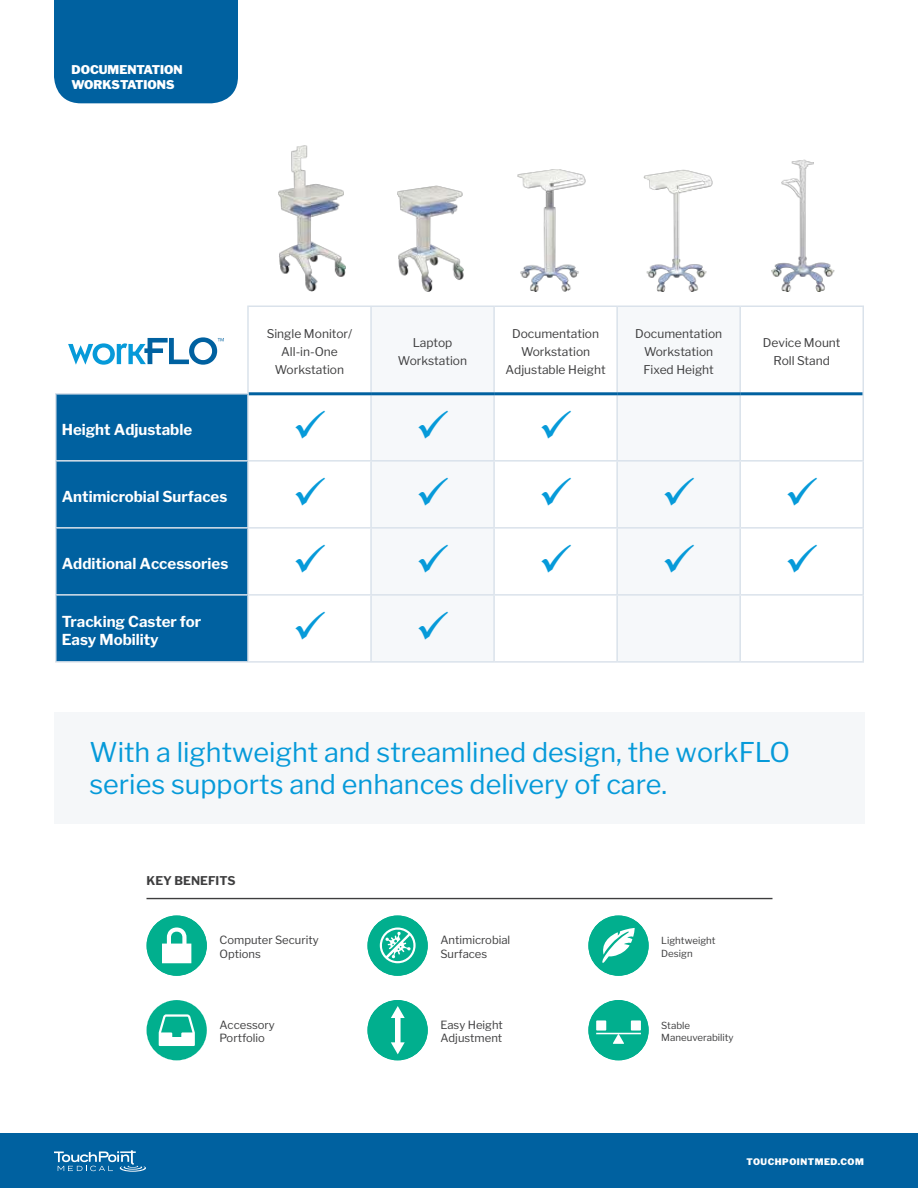
<style>
.page{position:relative;width:918px;height:1188px;background:#fff}
.page>*{position:absolute;margin:0;border:0;box-sizing:border-box;transform-origin:0 0}
.t1{font:27px/32.4px "Libre Franklin";color:#069ad9}
.t2{font:700 15px/18px "Libre Franklin";color:#fff}
.t3{font:12px/18px "Libre Franklin";color:#3e3e3f;text-align:center}
.t4{font:900 12px/14.4px "Libre Franklin";color:#fff}
.t5{font:700 12px "Libre Franklin";color:#3e3e3f}
.t6{font:11.25px/13.5px "Libre Franklin";color:#3e3e3f}
.t7{font:9.75px/12.5px "Libre Franklin";color:#3e3e3f}
.t8{font:900 9px "Libre Franklin";letter-spacing:.06em;color:#fff}
</style>
<div class="page">
<div style="left:0;top:1134px;width:917px;height:54px;background:#0061a0"></div>
<svg style="left:54px;top:1150px;width:92px;height:22px"></svg>
<div style="left:54px;top:0;width:184px;height:103px;background:#0061a0"></div>
<svg style="left:68px;top:337px;width:156px;height:28px"></svg>
<div style="left:57px;top:395px;width:190px;height:266px;background:#0061a0"></div>
<hr style="left:247px;top:307px;width:2px;height:86px;background:#dae2eb">
<hr style="left:370px;top:307px;width:2px;height:85px;background:#dae2eb">
<hr style="left:493px;top:307px;width:2px;height:85px;background:#dae2eb">
<hr style="left:616px;top:307px;width:2px;height:85px;background:#dae2eb">
<hr style="left:739px;top:307px;width:2px;height:85px;background:#dae2eb">
<hr style="left:247px;top:395px;width:2px;height:65px;background:#dae2eb">
<hr style="left:370px;top:395px;width:2px;height:65px;background:#dae2eb">
<hr style="left:493px;top:395px;width:2px;height:65px;background:#dae2eb">
<hr style="left:616px;top:395px;width:2px;height:65px;background:#dae2eb">
<hr style="left:739px;top:395px;width:2px;height:65px;background:#dae2eb">
<hr style="left:247px;top:462px;width:2px;height:65px;background:#dae2eb">
<hr style="left:370px;top:462px;width:2px;height:65px;background:#dae2eb">
<hr style="left:493px;top:462px;width:2px;height:65px;background:#dae2eb">
<hr style="left:616px;top:462px;width:2px;height:65px;background:#dae2eb">
<hr style="left:739px;top:462px;width:2px;height:65px;background:#dae2eb">
<hr style="left:247px;top:529px;width:2px;height:65px;background:#dae2eb">
<hr style="left:370px;top:529px;width:2px;height:65px;background:#dae2eb">
<hr style="left:493px;top:529px;width:2px;height:65px;background:#dae2eb">
<hr style="left:616px;top:529px;width:2px;height:65px;background:#dae2eb">
<hr style="left:739px;top:529px;width:2px;height:65px;background:#dae2eb">
<hr style="left:247px;top:596px;width:2px;height:65px;background:#dae2eb">
<hr style="left:370px;top:596px;width:2px;height:65px;background:#dae2eb">
<hr style="left:493px;top:596px;width:2px;height:65px;background:#dae2eb">
<hr style="left:616px;top:596px;width:2px;height:65px;background:#dae2eb">
<hr style="left:739px;top:596px;width:2px;height:65px;background:#dae2eb">
<hr style="left:247px;top:306px;width:124px;height:1px;background:#dae2eb">
<hr style="left:371px;top:306px;width:123px;height:1px;background:#dae2eb">
<hr style="left:494px;top:306px;width:123px;height:1px;background:#dae2eb">
<hr style="left:617px;top:306px;width:123px;height:1px;background:#dae2eb">
<hr style="left:740px;top:306px;width:124px;height:1px;background:#dae2eb">
<hr style="left:863px;top:307px;width:1px;height:87px;background:#dae2eb">
<hr style="left:55px;top:395px;width:2px;height:65px;background:#dae2eb">
<hr style="left:863px;top:394px;width:1px;height:66px;background:#dae2eb">
<hr style="left:55px;top:460px;width:193px;height:2px;background:#dae2eb">
<hr style="left:55px;top:462px;width:2px;height:65px;background:#dae2eb">
<hr style="left:248px;top:460px;width:123px;height:2px;background:#dae2eb">
<hr style="left:371px;top:460px;width:123px;height:2px;background:#dae2eb">
<hr style="left:494px;top:460px;width:123px;height:2px;background:#dae2eb">
<hr style="left:617px;top:460px;width:123px;height:2px;background:#dae2eb">
<hr style="left:740px;top:460px;width:124px;height:2px;background:#dae2eb">
<hr style="left:863px;top:462px;width:1px;height:65px;background:#dae2eb">
<hr style="left:55px;top:527px;width:193px;height:2px;background:#dae2eb">
<hr style="left:55px;top:529px;width:2px;height:65px;background:#dae2eb">
<hr style="left:248px;top:527px;width:123px;height:2px;background:#dae2eb">
<hr style="left:371px;top:527px;width:123px;height:2px;background:#dae2eb">
<hr style="left:494px;top:527px;width:123px;height:2px;background:#dae2eb">
<hr style="left:617px;top:527px;width:123px;height:2px;background:#dae2eb">
<hr style="left:740px;top:527px;width:124px;height:2px;background:#dae2eb">
<hr style="left:863px;top:529px;width:1px;height:65px;background:#dae2eb">
<hr style="left:55px;top:594px;width:193px;height:2px;background:#dae2eb">
<hr style="left:55px;top:596px;width:2px;height:65px;background:#dae2eb">
<hr style="left:248px;top:594px;width:123px;height:2px;background:#dae2eb">
<hr style="left:371px;top:594px;width:123px;height:2px;background:#dae2eb">
<hr style="left:494px;top:594px;width:123px;height:2px;background:#dae2eb">
<hr style="left:617px;top:594px;width:123px;height:2px;background:#dae2eb">
<hr style="left:740px;top:594px;width:124px;height:2px;background:#dae2eb">
<hr style="left:863px;top:596px;width:1px;height:65px;background:#dae2eb">
<hr style="left:55px;top:661px;width:193px;height:2px;background:#dae2eb">
<hr style="left:248px;top:661px;width:123px;height:2px;background:#dae2eb">
<hr style="left:371px;top:661px;width:123px;height:2px;background:#dae2eb">
<hr style="left:494px;top:661px;width:123px;height:2px;background:#dae2eb">
<hr style="left:617px;top:661px;width:123px;height:2px;background:#dae2eb">
<hr style="left:740px;top:661px;width:124px;height:2px;background:#dae2eb">
<hr style="left:55px;top:393px;width:194px;height:2px;background:#dae2eb">
<hr style="left:249px;top:392px;width:122px;height:3px;background:#0061a0">
<hr style="left:371px;top:392px;width:123px;height:3px;background:#0061a0">
<hr style="left:494px;top:392px;width:123px;height:3px;background:#0061a0">
<hr style="left:617px;top:392px;width:123px;height:3px;background:#0061a0">
<hr style="left:740px;top:392px;width:123px;height:3px;background:#0061a0">
<img style="left:397px;top:185px;width:67px;height:106px">
<img style="left:278px;top:146px;width:68px;height:145px">
<img style="left:517px;top:169px;width:69px;height:123px">
<img style="left:643px;top:169px;width:70px;height:122px">
<img style="left:771px;top:160px;width:64px;height:131px">
<div style="left:54px;top:712px;width:810px;height:112px;background:#f5f7f9"></div>
<hr style="left:147px;top:898px;width:626px;height:1px;background:#3e3e3f">
<div style="left:146px;top:915px;width:61px;height:61px;background:#01af8e;border-radius:50%"></div>
<svg style="left:162px;top:928px;width:29px;height:35px"></svg>
<div style="left:146px;top:1000px;width:61px;height:60px;background:#01af8e;border-radius:50%"></div>
<svg style="left:159px;top:1014px;width:36px;height:32px"></svg>
<div style="left:367px;top:915px;width:61px;height:61px;background:#01af8e;border-radius:50%"></div>
<svg style="left:380px;top:928px;width:36px;height:35px"></svg>
<div style="left:588px;top:915px;width:61px;height:61px;background:#01af8e;border-radius:50%"></div>
<svg style="left:602px;top:928px;width:33px;height:35px"></svg>
<div style="left:588px;top:1000px;width:61px;height:60px;background:#01af8e;border-radius:50%"></div>
<svg style="left:613px;top:1034px;width:11px;height:10px"></svg>
<hr style="left:596px;top:1033px;width:45px;height:1px;background:#fff">
<div style="left:596px;top:1020px;width:10px;height:11px;background:#fff"></div>
<div style="left:631px;top:1020px;width:10px;height:11px;background:#fff"></div>
<div style="left:367px;top:1000px;width:61px;height:60px;background:#01af8e;border-radius:50%"></div>
<svg style="left:391px;top:1006px;width:14px;height:48px"></svg>
<svg style="left:616px;top:477px;width:1px;height:29px"></svg>
<svg style="left:616px;top:544px;width:1px;height:29px"></svg>
<p class="t4" style="left:71px;top:63px;width:113px">DOCUMENTATION<br>WORKSTATIONS</p>
<p class="t2" style="left:62px;top:421px;width:132px">Height Adjustable</p>
<p class="t2" style="left:62px;top:488px;width:167px">Antimicrobial Surfaces</p>
<p class="t2" style="left:62px;top:555px;width:168px">Additional Accessories</p>
<p class="t2" style="left:62px;top:613px;width:141px">Tracking Caster for<br>Easy Mobility</p>
<p class="t3" style="left:267px;top:325px;width:87px">Single Monitor/<br>All-in-One<br>Workstation</p>
<p class="t3" style="left:398px;top:334px;width:71px">Laptop<br>Workstation</p>
<p class="t3" style="left:506px;top:325px;width:102px">Documentation<br>Workstation<br>Adjustable Height</p>
<p class="t3" style="left:635px;top:325px;width:89px">Documentation<br>Workstation<br>Fixed Height</p>
<p class="t3" style="left:763px;top:334px;width:79px">Device Mount<br>Roll Stand</p>
<h1 class="t1" style="left:89px;top:736px;width:702px">With a lightweight and streamlined design, the workFLO series supports and enhances delivery of care.</h1>
<p class="t5" style="left:147px;top:875px;width:91px">KEY BENEFITS</p>
<p class="t6" style="left:219px;top:934px;width:101px">Computer Security<br>Options</p>
<p class="t6" style="left:219px;top:1018px;width:57px">Accessory<br>Portfolio</p>
<p class="t6" style="left:440px;top:934px;width:71px">Antimicrobial<br>Surfaces</p>
<p class="t7" style="left:661px;top:935px;width:56px">Lightweight<br>Design</p>
<p class="t6" style="left:440px;top:1018px;width:64px">Easy Height<br>Adjustment</p>
<p class="t7" style="left:661px;top:1019px;width:74px">Stable<br>Maneuverability</p>
<p class="t8" style="left:747px;top:1158px;width:119px">TOUCHPOINTMED.COM</p>
</div>
